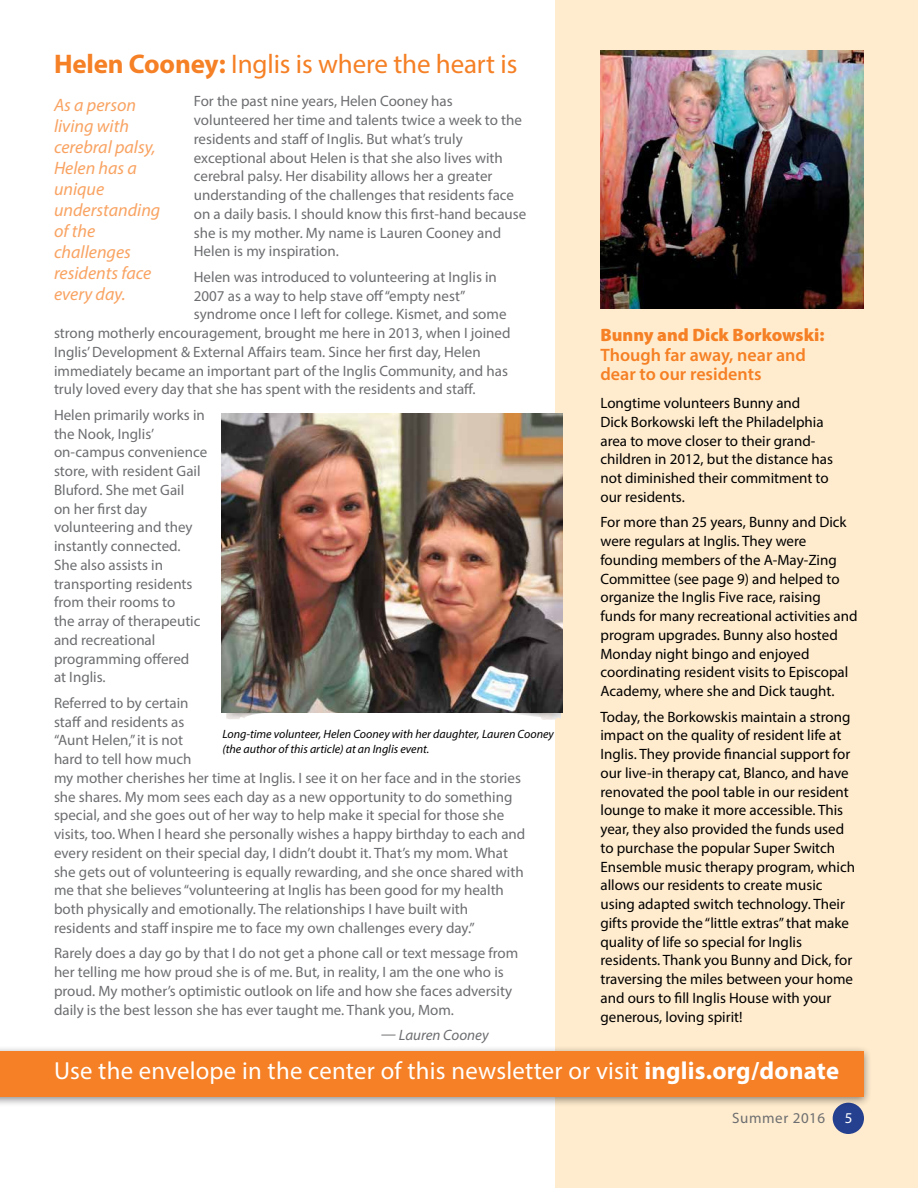
<style>
.page{position:relative;width:918px;height:1188px;background:#fff}
.page>*{position:absolute;margin:0;border:0;box-sizing:border-box;transform-origin:0 0}
.t1{font:27px "Myriad Pro";letter-spacing:-.005em;color:#f58025}
.t2{font:24.75px "Myriad Pro";letter-spacing:.01em;color:#fff}
.t3{font:italic 18px/21px "Myriad Pro";color:#f9a362}
.t4{font:600 18px/19.5px "Myriad Pro";color:#f58025}
.t5{font:900 18px "Myriad Pro";color:#f58025}
.t6{font:15px/18.8px "Myriad Pro";color:#6d6e71}
.t7{font:15px/18.8px "Myriad Pro";color:#000}
.t8{font:italic 15px "Myriad Pro";color:#6d6e71}
.t9{font:15px "Myriad Pro";letter-spacing:.04em;color:#6d6e71}
.t10{font:15px "Myriad Pro";color:#fff}
.t11{font:italic 12px/15px "Myriad Pro";color:#000}
.s1{font-weight:700}
</style>
<div class="page">
<div style="left:555px;top:0;width:363px;height:1188px;background:#ffecce"></div>
<img style="left:600px;top:50px;width:264px;height:258px">
<div style="left:833px;top:1103px;width:31px;height:31px;background:#25408f;border-radius:50%"></div>
<img style="left:226px;top:713px;width:36px;height:6px">
<img style="left:514px;top:713px;width:47px;height:7px">
<img style="left:221px;top:414px;width:342px;height:299px">
<div style="left:0;top:1045px;width:872px;height:62px;background:#000;opacity:.45"></div>
<div style="left:0;top:1051px;width:864px;height:46px;background:#f58025"></div>
<h1 class="t1" style="left:54px;top:47px;width:465px"><span class="s1">Helen Cooney:</span> Inglis is where the heart is</h1>
<p class="t6" style="left:194px;top:92px;width:334px">For the past nine years, Helen Cooney has volunteered her time and talents twice a week to the residents and staff of Inglis. But what’s truly exceptional about Helen is that she also lives with cerebral palsy. Her disability allows her a greater understanding of the challenges that residents face on a daily basis. I should know this first-hand because she is my mother. My name is Lauren Cooney and Helen is my inspiration.</p>
<p class="t6" style="left:194px;top:267px;width:305px">Helen was introduced to volunteering at Inglis in</p>
<p class="t6" style="left:194px;top:286px;width:273px">2007 as a way to help stave off “empty nest”</p>
<p class="t6" style="left:194px;top:305px;width:314px">syndrome once I left for college. Kismet, and some</p>
<p class="t6" style="left:54px;top:324px;width:458px">strong motherly encouragement, brought me here in 2013, when I joined</p>
<p class="t6" style="left:54px;top:342px;width:428px">Inglis’ Development &amp; External Affairs team. Since her first day, Helen</p>
<p class="t6" style="left:54px;top:361px;width:455px">immediately became an important part of the Inglis Community, and has</p>
<p class="t6" style="left:54px;top:380px;width:423px">truly loved every day that she has spent with the residents and staff.</p>
<p class="t6" style="left:54px;top:405px;width:155px">Helen primarily works in the Nook, Inglis’ on-campus convenience store, with resident Gail<br>Bluford. She met Gail<br>on her first day volunteering and they instantly connected.<br>She also assists in transporting residents from their rooms to<br>the array of therapeutic and recreational programming offered<br>at Inglis.</p>
<p class="t6" style="left:54px;top:693px;width:473px">Referred to by certain<br>staff and residents as<br>“Aunt Helen,” it is not<br>hard to tell how much<br>my mother cherishes her time at Inglis. I see it on her face and in the stories she shares. My mom sees each day as a new opportunity to do something special, and she goes out of her way to help make it special for those she visits, too. When I heard she personally wishes a happy birthday to each and every resident on their special day, I didn’t doubt it. That’s my mom. What she gets out of volunteering is equally rewarding, and she once shared with me that she believes “volunteering at Inglis has been good for my health both physically and emotionally. The relationships I have built with residents and staff inspire me to face my own challenges every day.”</p>
<p class="t6" style="left:54px;top:944px;width:466px">Rarely does a day go by that I do not get a phone call or text message from her telling me how proud she is of me. But, in reality, I am the one who is proud. My mother’s optimistic outlook on life and how she faces adversity daily is the best lesson she has ever taught me. Thank you, Mom.</p>
<p class="t8" style="left:381px;top:1026px;width:109px">— Lauren Cooney</p>
<p class="t3" style="left:54px;top:94px;width:108px">As a person living with cerebral palsy,<br>Helen has a unique understanding of the challenges residents face every day.</p>
<p class="t11" style="left:222px;top:726px;width:333px">Long-time volunteer, Helen Cooney with her daughter, Lauren Cooney (the author of this article) at an Inglis event.</p>
<p class="t5" style="left:600px;top:323px;width:226px">Bunny and Dick Borkowski:</p>
<p class="t4" style="left:600px;top:345px;width:207px">Though far away, near and dear to our residents</p>
<p class="t7" style="left:600px;top:393px;width:234px">Longtime volunteers Bunny and<br>Dick Borkowski left the Philadelphia area to move closer to their grand&shy;children in 2012, but the distance has not diminished their commitment to our residents.</p>
<p class="t7" style="left:600px;top:513px;width:259px">For more than 25 years, Bunny and Dick were regulars at Inglis. They were founding members of the A-May-Zing Committee (see page 9) and helped to organize the Inglis Five race, raising funds for many recreational activities and program upgrades. Bunny also hosted Monday night bingo and enjoyed coordinating resident visits to Episcopal Academy, where she and Dick taught.</p>
<p class="t7" style="left:600px;top:707px;width:256px">Today, the Borkowskis maintain a strong impact on the quality of resident life at Inglis. They provide financial support for our live-in therapy cat, Blanco, and have renovated the pool table in our resident lounge to make it more accessible. This year, they also provided the funds used to purchase the popular Super Switch Ensemble music therapy program, which allows our residents to create music using adapted switch technology. Their gifts provide the “little extras” that make quality of life so special for Inglis residents. Thank you Bunny and Dick, for traversing the miles between your home and ours to fill Inglis House with your generous, loving spirit!</p>
<h2 class="t2" style="left:54px;top:1056px;width:787px">Use the envelope in the center of this newsletter or visit <span class="s1">inglis.org/donate</span></h2>
<p class="t9" style="left:732px;top:1108px;width:95px">Summer 2016</p>
<p class="t10" style="left:845px;top:1108px;width:9px">5</p>
</div>
